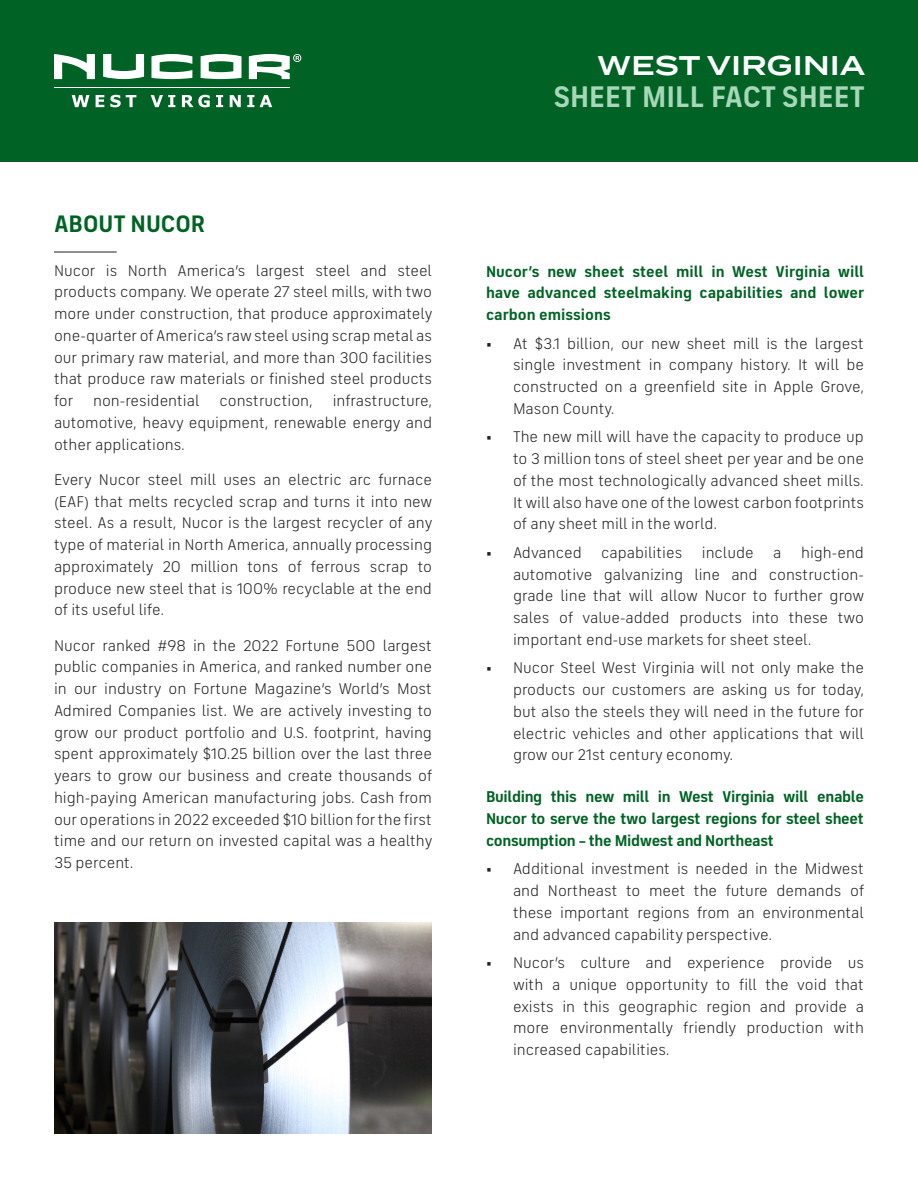
<style>
.page{position:relative;width:918px;height:1188px;background:#fff}
.page>*{position:absolute;margin:0;border:0;box-sizing:border-box;transform-origin:0 0}
.t1{font:700 30px "FS Industrie";color:#a7d7b8}
.t2{font:600 27px "Termina";letter-spacing:.02em;color:#fff}
.t3{font:700 24px "FS Industrie";color:#006224}
.t4{font:15.75px/21.8px "FS Industrie";color:#231f20;text-align:justify}
.t5{font:700 15.75px/21.8px "FS Industrie";letter-spacing:-.015em;color:#006224;text-align:justify}
</style>
<div class="page">
<div style="left:0;top:0;width:918px;height:162px;background:#006224"></div>
<img style="left:54px;top:922px;width:378px;height:212px">
<hr style="left:54px;top:252px;width:63px;height:1px;background:#231f20">
<hr style="left:54px;top:87px;width:236px;height:1px;background:#fff">
<svg style="left:54px;top:54px;width:41px;height:25px"></svg>
<svg style="left:103px;top:54px;width:41px;height:25px"></svg>
<svg style="left:151px;top:54px;width:41px;height:25px"></svg>
<svg style="left:201px;top:54px;width:41px;height:25px"></svg>
<svg style="left:249px;top:54px;width:52px;height:25px"></svg>
<svg style="left:72px;top:95px;width:17px;height:12px"></svg>
<svg style="left:96px;top:95px;width:8px;height:12px"></svg>
<svg style="left:110px;top:95px;width:26px;height:12px"></svg>
<svg style="left:151px;top:95px;width:24px;height:12px"></svg>
<svg style="left:182px;top:95px;width:28px;height:12px"></svg>
<svg style="left:216px;top:95px;width:7px;height:12px"></svg>
<svg style="left:230px;top:95px;width:11px;height:12px"></svg>
<svg style="left:247px;top:95px;width:7px;height:12px"></svg>
<svg style="left:260px;top:95px;width:12px;height:12px"></svg>
<p class="t3" style="left:54px;top:209px;width:153px">ABOUT NUCOR</p>
<p class="t4" style="left:54px;top:260px;width:380px">Nucor is North America’s largest steel and steel products company. We operate 27 steel mills, with two more under construction, that produce approximately one-quarter of America’s raw steel using scrap metal as our primary raw material, and more than 300 facilities that produce raw materials or finished steel products for non-residential</p>
<p class="t4" style="left:54px;top:390px;width:380px;text-indent:279px">infrastructure, automotive, heavy equipment, renewable energy and other applications.</p>
<p class="t4" style="left:54px;top:469px;width:380px">Every Nucor steel mill uses an electric arc furnace (EAF) that melts recycled scrap and turns it into new steel. As a result, Nucor is the largest recycler of any type of material in North America, annually processing approximately 20 million tons of ferrous scrap to produce new steel that is 100% recyclable at the end of its useful life.</p>
<p class="t4" style="left:54px;top:635px;width:380px">Nucor ranked #98 in the 2022 Fortune 500 largest public companies in America, and ranked number one in our industry on Fortune Magazine’s World’s Most Admired Companies list. We are actively investing to grow our product portfolio and U.S. footprint, having spent approximately $10.25 billion over the last three years to grow our business and create thousands of high-paying American manufacturing jobs. Cash from our operations in 2022 exceeded $10 billion for the first time and our return on invested capital was a healthy 35 percent.</p>
<p class="t4" style="left:219px;top:390px;width:95px">construction,</p>
<p class="t2" style="left:597px;top:46px;width:269px">WEST VIRGINIA</p>
<p class="t1" style="left:554px;top:78px;width:313px">SHEET MILL FACT SHEET</p>
<p class="t5" style="left:486px;top:260px;width:380px">Nucor’s new sheet steel mill in West Virginia will have advanced steelmaking capabilities and lower carbon emissions</p>
<p class="t4" style="left:513px;top:333px;width:353px;text-indent:-27px">• At $3.1 billion, our new sheet mill is the largest single investment in company history. It will be constructed on a greenfield site in Apple Grove, Mason County.</p>
<p class="t4" style="left:513px;top:426px;width:353px;text-indent:-27px">• The new mill will have the capacity to produce up to 3 million tons of steel sheet per year and be one of the most technologically advanced sheet mills.<br>It will also have one of the lowest carbon footprints of any sheet mill in the world.</p>
<p class="t4" style="left:513px;top:542px;width:353px;text-indent:-27px">• Advanced capabilities include a high-end automotive galvanizing line and construction&shy;grade line that will allow Nucor to further grow sales of value-added products into these two important end-use markets for sheet steel.</p>
<p class="t4" style="left:513px;top:657px;width:353px;text-indent:-27px">• Nucor Steel West Virginia will not only make the products our customers are asking us for today, but also the steels they will need in the future for electric vehicles and other applications that will grow our 21st century economy.</p>
<p class="t5" style="left:486px;top:786px;width:380px">Building this new mill in West Virginia will enable Nucor to serve the two largest regions for steel sheet consumption – the Midwest and Northeast</p>
<p class="t4" style="left:513px;top:858px;width:353px;text-indent:-27px">• Additional investment is needed in the Midwest and Northeast to meet the future demands of these important regions from an environmental and advanced capability perspective.</p>
<p class="t4" style="left:513px;top:952px;width:353px;text-indent:-27px">• Nucor’s culture and experience provide us with a unique opportunity to fill the void that exists in this geographic region and provide a more environmentally friendly production with increased capabilities.</p>
</div>
